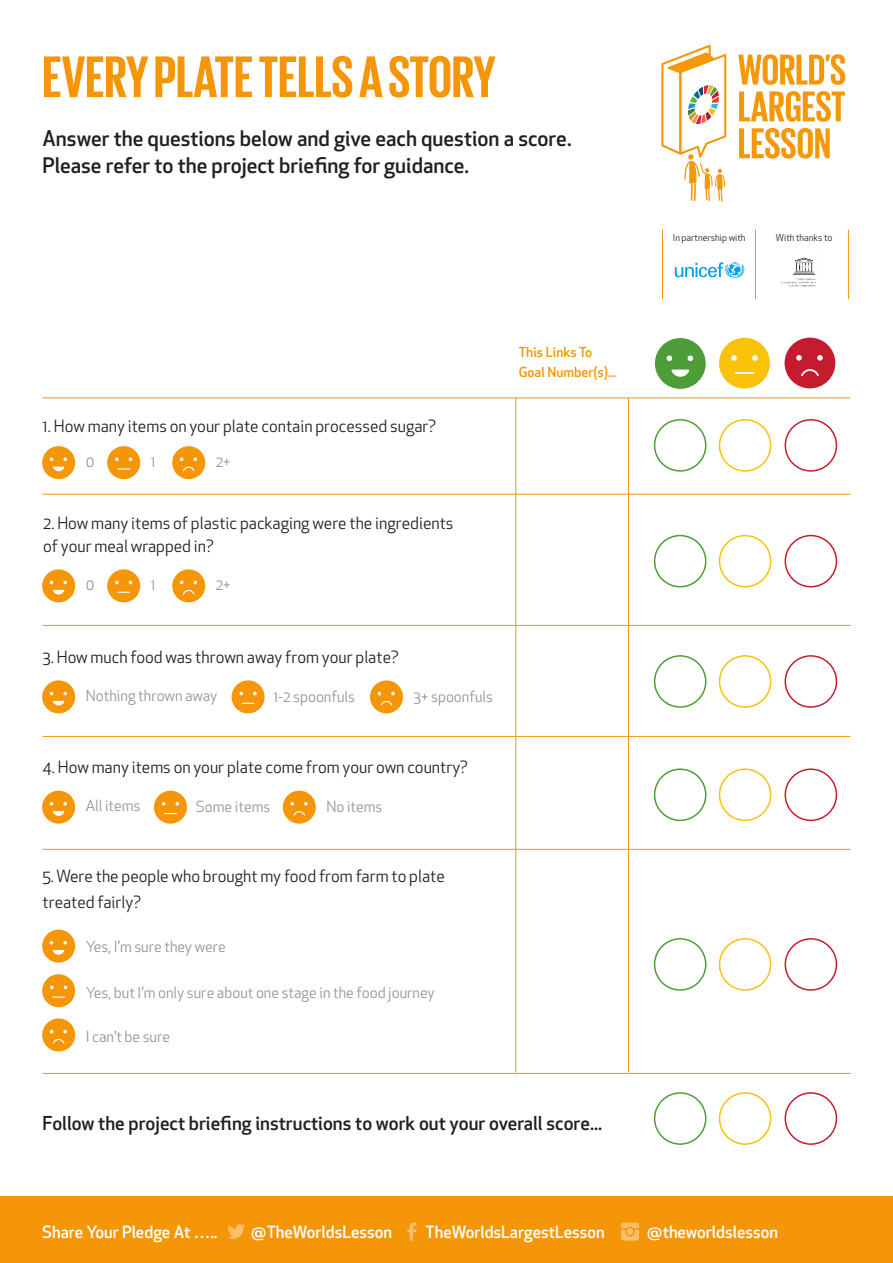
<style>
.page{position:relative;width:893px;height:1263px;background:#fff}
.page>*{position:absolute;margin:0;border:0;box-sizing:border-box;transform-origin:0 0}
.t1{font:700 60px "Giorgio Sans";color:#f59608}
.t2{font:500 21px/26.4px "Apex New";color:#231f20}
.t3{font:500 18.75px "Apex New";color:#231f20}
.t4{font:16.5px/22.5px "Apex New";color:#231f20}
.t5{font:500 16.5px "Apex New";color:#fff}
.t6{font:15px "Apex New";color:#939598}
.t7{font:500 13.5px/19.5px "Apex New";color:#f59608}
.t8{font:9.3px "Apex New";color:#1d1d1b}
</style>
<div class="page">
<div style="left:785px;top:535px;width:52px;height:52px;border:2px solid #c41c2e;border-radius:50%"></div>
<div style="left:785px;top:655px;width:52px;height:53px;border:2px solid #c41c2e;border-radius:50%"></div>
<div style="left:785px;top:768px;width:52px;height:53px;border:2px solid #c41c2e;border-radius:50%"></div>
<div style="left:785px;top:938px;width:52px;height:53px;border:2px solid #c41c2e;border-radius:50%"></div>
<div style="left:785px;top:1092px;width:52px;height:53px;border:2px solid #c41c2e;border-radius:50%"></div>
<div style="left:785px;top:419px;width:52px;height:53px;border:2px solid #c41c2e;border-radius:50%"></div>
<div style="left:719px;top:535px;width:52px;height:52px;border:2px solid #fac20a;border-radius:50%"></div>
<div style="left:719px;top:655px;width:52px;height:53px;border:2px solid #fac20a;border-radius:50%"></div>
<div style="left:719px;top:768px;width:52px;height:53px;border:2px solid #fac20a;border-radius:50%"></div>
<div style="left:719px;top:938px;width:52px;height:53px;border:2px solid #fac20a;border-radius:50%"></div>
<div style="left:719px;top:1092px;width:52px;height:53px;border:2px solid #fac20a;border-radius:50%"></div>
<div style="left:719px;top:419px;width:52px;height:53px;border:2px solid #fac20a;border-radius:50%"></div>
<div style="left:42px;top:446px;width:33px;height:33px;background:#f59608;border-radius:50%"></div>
<svg style="left:50px;top:457px;width:17px;height:15px"></svg>
<div style="left:42px;top:680px;width:33px;height:33px;background:#f59608;border-radius:50%"></div>
<svg style="left:50px;top:692px;width:17px;height:14px"></svg>
<div style="left:42px;top:791px;width:33px;height:33px;background:#f59608;border-radius:50%"></div>
<svg style="left:50px;top:802px;width:17px;height:14px"></svg>
<div style="left:42px;top:929px;width:33px;height:33px;background:#f59608;border-radius:50%"></div>
<svg style="left:50px;top:941px;width:17px;height:14px"></svg>
<div style="left:107px;top:446px;width:33px;height:33px;background:#f59608;border-radius:50%"></div>
<svg style="left:115px;top:457px;width:4px;height:4px"></svg>
<svg style="left:129px;top:457px;width:3px;height:4px"></svg>
<svg style="left:118px;top:468px;width:12px;height:2px"></svg>
<div style="left:232px;top:680px;width:33px;height:33px;background:#f59608;border-radius:50%"></div>
<svg style="left:239px;top:692px;width:4px;height:3px"></svg>
<svg style="left:253px;top:692px;width:4px;height:3px"></svg>
<svg style="left:242px;top:703px;width:12px;height:1px"></svg>
<div style="left:154px;top:791px;width:33px;height:33px;background:#f59608;border-radius:50%"></div>
<svg style="left:162px;top:802px;width:3px;height:4px"></svg>
<svg style="left:175px;top:802px;width:4px;height:4px"></svg>
<div style="left:172px;top:446px;width:33px;height:33px;background:#f59608;border-radius:50%"></div>
<svg style="left:180px;top:457px;width:17px;height:15px"></svg>
<div style="left:370px;top:680px;width:33px;height:33px;background:#f59608;border-radius:50%"></div>
<svg style="left:378px;top:692px;width:17px;height:14px"></svg>
<div style="left:283px;top:791px;width:33px;height:33px;background:#f59608;border-radius:50%"></div>
<svg style="left:290px;top:802px;width:18px;height:14px"></svg>
<div style="left:42px;top:569px;width:33px;height:33px;background:#f59608;border-radius:50%"></div>
<svg style="left:50px;top:581px;width:17px;height:14px"></svg>
<div style="left:107px;top:569px;width:33px;height:33px;background:#f59608;border-radius:50%"></div>
<svg style="left:115px;top:581px;width:4px;height:3px"></svg>
<svg style="left:118px;top:592px;width:12px;height:1px"></svg>
<div style="left:172px;top:569px;width:33px;height:33px;background:#f59608;border-radius:50%"></div>
<svg style="left:180px;top:581px;width:17px;height:14px"></svg>
<div style="left:42px;top:974px;width:33px;height:33px;background:#f59608;border-radius:50%"></div>
<svg style="left:50px;top:985px;width:4px;height:4px"></svg>
<svg style="left:64px;top:985px;width:3px;height:4px"></svg>
<svg style="left:53px;top:996px;width:12px;height:2px"></svg>
<div style="left:42px;top:1018px;width:33px;height:33px;background:#f59608;border-radius:50%"></div>
<svg style="left:50px;top:1030px;width:17px;height:14px"></svg>
<hr style="left:43px;top:494px;width:807px;height:1px;background:#f59608">
<hr style="left:43px;top:397px;width:807px;height:1px;background:#f59608">
<hr style="left:43px;top:625px;width:807px;height:1px;background:#f59608">
<hr style="left:43px;top:736px;width:807px;height:1px;background:#f59608">
<hr style="left:43px;top:849px;width:807px;height:1px;background:#f59608">
<hr style="left:43px;top:1073px;width:807px;height:1px;background:#f59608">
<img style="left:781px;top:254px;width:38px;height:33px">
<svg style="left:675px;top:262px;width:69px;height:17px"></svg>
<svg style="left:738px;top:54px;width:107px;height:31px"></svg>
<svg style="left:739px;top:91px;width:106px;height:31px"></svg>
<svg style="left:739px;top:128px;width:91px;height:31px"></svg>
<svg style="left:661px;top:45px;width:65px;height:156px"></svg>
<hr style="left:662px;top:230px;width:1px;height:69px;background:#f49709">
<hr style="left:755px;top:230px;width:1px;height:69px;background:#f49709">
<hr style="left:848px;top:230px;width:1px;height:69px;background:#f49709">
<div style="left:719px;top:338px;width:51px;height:51px;background:#fac20a;border-radius:50%"></div>
<svg style="left:731px;top:355px;width:6px;height:6px"></svg>
<svg style="left:752px;top:355px;width:6px;height:6px"></svg>
<svg style="left:735px;top:372px;width:19px;height:2px"></svg>
<div style="left:784px;top:338px;width:51px;height:50px;background:#c41c2e;border-radius:50%"></div>
<svg style="left:801px;top:369px;width:18px;height:8px"></svg>
<svg style="left:796px;top:355px;width:6px;height:6px"></svg>
<svg style="left:817px;top:355px;width:6px;height:6px"></svg>
<div style="left:0;top:1197px;width:893px;height:66px;background:#f59608"></div>
<svg style="left:228px;top:1224px;width:17px;height:15px"></svg>
<svg style="left:407px;top:1222px;width:9px;height:18px"></svg>
<svg style="left:621px;top:1222px;width:18px;height:18px"></svg>
<hr style="left:515px;top:398px;width:1px;height:674px;background:#f59608">
<hr style="left:628px;top:398px;width:1px;height:674px;background:#f59608">
<div style="left:654px;top:535px;width:52px;height:52px;border:2px solid #4d9e38;border-radius:50%"></div>
<div style="left:654px;top:655px;width:52px;height:53px;border:2px solid #4d9e38;border-radius:50%"></div>
<div style="left:654px;top:768px;width:52px;height:53px;border:2px solid #4d9e38;border-radius:50%"></div>
<div style="left:654px;top:938px;width:52px;height:53px;border:2px solid #4d9e38;border-radius:50%"></div>
<div style="left:654px;top:1092px;width:52px;height:53px;border:2px solid #4d9e38;border-radius:50%"></div>
<div style="left:654px;top:419px;width:52px;height:53px;border:2px solid #4d9e38;border-radius:50%"></div>
<div style="left:655px;top:338px;width:51px;height:51px;background:#4d9e38;border-radius:50%"></div>
<svg style="left:671px;top:369px;width:19px;height:8px"></svg>
<svg style="left:667px;top:355px;width:5px;height:6px"></svg>
<svg style="left:688px;top:355px;width:5px;height:6px"></svg>
<p class="t1" style="left:43px;top:47px;width:455px">EVERY PLATE TELLS A STORY</p>
<p class="t2" style="left:43px;top:125px;width:531px">Answer the questions below and give each question a score.<br>Please refer to the project briefing for guidance.</p>
<p class="t4" style="left:43px;top:414px;width:395px">1. How many items on your plate contain processed sugar?</p>
<p class="t6" style="left:86px;top:452px;width:10px">0</p>
<p class="t6" style="left:151px;top:452px;width:6px">1</p>
<p class="t6" style="left:216px;top:452px;width:16px">2+</p>
<p class="t4" style="left:43px;top:512px;width:412px">2. How many items of plastic packaging were the ingredients of your meal wrapped in?</p>
<p class="t6" style="left:86px;top:575px;width:10px">0</p>
<p class="t6" style="left:151px;top:575px;width:6px">1</p>
<p class="t6" style="left:216px;top:575px;width:16px">2+</p>
<p class="t4" style="left:43px;top:645px;width:358px">3. How much food was thrown away from your plate?</p>
<p class="t6" style="left:86px;top:686px;width:133px">Nothing thrown away</p>
<p class="t6" style="left:274px;top:687px;width:83px">1-2 spoonfuls</p>
<p class="t6" style="left:414px;top:687px;width:81px">3+ spoonfuls</p>
<p class="t4" style="left:43px;top:756px;width:427px">4. How many items on your plate come from your own country?</p>
<p class="t6" style="left:86px;top:796px;width:56px">All items</p>
<p class="t6" style="left:196px;top:797px;width:76px">Some items</p>
<p class="t6" style="left:326px;top:797px;width:58px">No items</p>
<p class="t4" style="left:43px;top:863px;width:404px;line-height:25.5px">5. Were the people who brought my food from farm to plate treated fairly?</p>
<p class="t6" style="left:86px;top:937px;width:141px">Yes, I’m sure they were</p>
<p class="t6" style="left:86px;top:983px;width:350px">Yes, but I’m only sure about one stage in the food journey</p>
<p class="t6" style="left:86px;top:1027px;width:86px">I can’t be sure</p>
<p class="t7" style="left:519px;top:343px;width:100px">This Links To<br>Goal Number(s)...</p>
<p class="t3" style="left:43px;top:1111px;width:561px">Follow the project briefing instructions to work out your overall score...</p>
<p class="t8" style="left:673px;top:232px;width:74px">In partnership with</p>
<p class="t8" style="left:776px;top:232px;width:58px">With thanks to</p>
<p class="t5" style="left:42px;top:1221px;width:177px">Share Your Pledge At …..</p>
<p class="t5" style="left:251px;top:1221px;width:143px">@TheWorldsLesson</p>
<p class="t5" style="left:426px;top:1221px;width:181px">TheWorldsLargestLesson</p>
<p class="t5" style="left:647px;top:1221px;width:133px">@theworldslesson</p>
</div>
